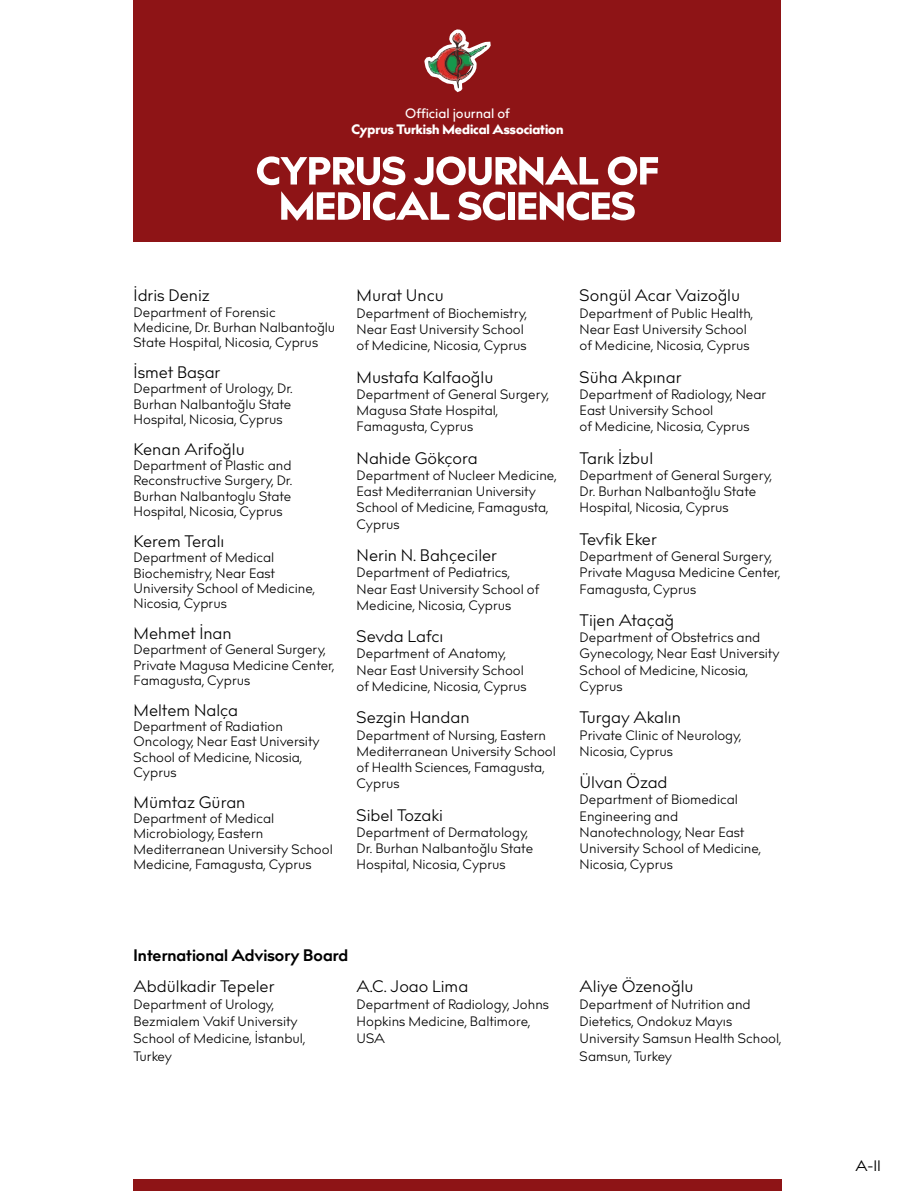
<style>
.page{position:relative;width:915px;height:1191px;background:#fff}
.page>*{position:absolute;margin:0;border:0;box-sizing:border-box;transform-origin:0 0}
.t1{font:16.5px "billcorporatenarrow";color:#000}
.t2{font:700 16.5px "billcorporatenarrow";color:#000}
.t3{font:15px "billcorporatenarrow";color:#000}
.t4{font:13.5px/16.2px "billcorporatenarrow";color:#000}
.t5{font:13.5px "billcorporatenarrow super";color:#fff}
.t6{font:500 13.5px "billcorporatenarrow";color:#fff}
</style>
<div class="page">
<div style="left:133px;top:1179px;width:648px;height:12px;background:#8e1416"></div>
<div style="left:133px;top:0;width:648px;height:241px;background:#8e1416"></div>
<svg style="left:257px;top:30px;width:400px;height:212px"></svg>
<p class="t6" style="left:405px;top:103px;width:106px">Official journal of</p>
<p class="t5" style="left:351px;top:119px;width:213px">Cyprus Turkish Medical Association</p>
<p class="t1" style="left:133px;top:284px;width:78px">İdris Deniz</p>
<p class="t4" style="left:133px;top:305px;width:203px;line-height:15.3px">Department of Forensic<br>Medicine, Dr. Burhan Nalbantoğlu<br>State Hospital, Nicosia, Cyprus</p>
<p class="t1" style="left:133px;top:360px;width:88px">İsmet Başar</p>
<p class="t4" style="left:133px;top:381px;width:161px;line-height:15.3px;text-align:justify">Department of Urology, Dr.<br>Burhan Nalbantoğlu State Hospital, Nicosia, Cyprus</p>
<p class="t1" style="left:133px;top:437px;width:113px">Kenan Arifoğlu</p>
<p class="t4" style="left:133px;top:458px;width:160px;line-height:15.3px;text-align:justify">Department of Plastic and Reconstructive Surgery, Dr.<br>Burhan Nalbantoglu State Hospital, Nicosia, Cyprus</p>
<p class="t1" style="left:133px;top:529px;width:92px">Kerem Teralı</p>
<p class="t4" style="left:133px;top:550px;width:183px;line-height:15.3px">Department of Medical<br>Biochemistry, Near East<br>University School of Medicine,<br>Nicosia, Cyprus</p>
<p class="t1" style="left:133px;top:621px;width:100px">Mehmet İnan</p>
<p class="t4" style="left:133px;top:642px;width:202px;line-height:15.3px">Department of General Surgery,<br>Private Magusa Medicine Center,<br>Famagusta, Cyprus</p>
<p class="t1" style="left:133px;top:698px;width:106px">Meltem Nalça</p>
<p class="t4" style="left:133px;top:719px;width:187px;line-height:15.3px">Department of Radiation<br>Oncology, Near East University<br>School of Medicine, Nicosia,<br>Cyprus</p>
<p class="t1" style="left:133px;top:790px;width:113px">Mümtaz Güran</p>
<p class="t4" style="left:133px;top:811px;width:201px;line-height:15.5px">Department of Medical<br>Microbiology, Eastern<br>Mediterranean University School<br>Medicine, Famagusta, Cyprus</p>
<p class="t1" style="left:356px;top:284px;width:89px">Murat Uncu</p>
<p class="t4" style="left:356px;top:305px;width:172px">Department of Biochemistry,<br>Near East University School of Medicine, Nicosia, Cyprus</p>
<p class="t1" style="left:356px;top:365px;width:138px">Mustafa Kalfaoğlu</p>
<p class="t4" style="left:356px;top:386px;width:194px">Department of General Surgery,<br>Magusa State Hospital,<br>Famagusta, Cyprus</p>
<p class="t1" style="left:356px;top:446px;width:122px">Nahide Gökçora</p>
<p class="t4" style="left:356px;top:467px;width:201px">Department of Nucleer Medicine,<br>East Mediterranian University<br>School of Medicine, Famagusta,<br>Cyprus</p>
<p class="t1" style="left:356px;top:543px;width:142px">Nerin N. Bahçeciler</p>
<p class="t4" style="left:356px;top:565px;width:184px">Department of Pediatrics,<br>Near East University School of<br>Medicine, Nicosia, Cyprus</p>
<p class="t1" style="left:356px;top:624px;width:88px">Sevda Lafcı</p>
<p class="t4" style="left:356px;top:646px;width:171px">Department of Anatomy,<br>Near East University School of Medicine, Nicosia, Cyprus</p>
<p class="t1" style="left:356px;top:706px;width:114px">Sezgin Handan</p>
<p class="t4" style="left:356px;top:727px;width:201px">Department of Nursing, Eastern<br>Mediterranean University School of Health Sciences, Famagusta,<br>Cyprus</p>
<p class="t1" style="left:356px;top:803px;width:88px">Sibel Tozaki</p>
<p class="t4" style="left:356px;top:824px;width:178px">Department of Dermatology,<br>Dr. Burhan Nalbantoğlu State<br>Hospital, Nicosia, Cyprus</p>
<p class="t1" style="left:579px;top:284px;width:162px">Songül Acar Vaizoğlu</p>
<p class="t4" style="left:579px;top:305px;width:175px">Department of Public Health,<br>Near East University School of Medicine, Nicosia, Cyprus</p>
<p class="t1" style="left:579px;top:365px;width:103px">Süha Akpınar</p>
<p class="t4" style="left:579px;top:386px;width:188px">Department of Radiology, Near<br>East University School<br>of Medicine, Nicosia, Cyprus</p>
<p class="t1" style="left:579px;top:446px;width:75px">Tarık İzbul</p>
<p class="t4" style="left:579px;top:467px;width:194px">Department of General Surgery,<br>Dr. Burhan Nalbantoğlu State<br>Hospital, Nicosia, Cyprus</p>
<p class="t1" style="left:579px;top:527px;width:79px">Tevfik Eker</p>
<p class="t4" style="left:579px;top:549px;width:202px">Department of General Surgery,<br>Private Magusa Medicine Center,<br>Famagusta, Cyprus</p>
<p class="t1" style="left:579px;top:608px;width:96px">Tijen Ataçağ</p>
<p class="t4" style="left:579px;top:630px;width:201px">Department of Obstetrics and<br>Gynecology, Near East University<br>School of Medicine, Nicosia,<br>Cyprus</p>
<p class="t1" style="left:579px;top:706px;width:103px">Turgay Akalın</p>
<p class="t4" style="left:579px;top:727px;width:163px">Private Clinic of Neurology,<br>Nicosia, Cyprus</p>
<p class="t1" style="left:579px;top:770px;width:89px">Ülvan Özad</p>
<p class="t4" style="left:579px;top:792px;width:183px">Department of Biomedical<br>Engineering and<br>Nanotechnology, Near East<br>University School of Medicine,<br>Nicosia, Cyprus</p>
<p class="t2" style="left:133px;top:943px;width:216px">International Advisory Board</p>
<p class="t1" style="left:133px;top:974px;width:142px">Abdülkadir Tepeler</p>
<p class="t4" style="left:133px;top:996px;width:173px;line-height:17.2px">Department of Urology,<br>Bezmialem Vakif University<br>School of Medicine, İstanbul,<br>Turkey</p>
<p class="t1" style="left:356px;top:974px;width:113px">A.C. Joao Lima</p>
<p class="t4" style="left:356px;top:996px;width:194px;line-height:17.2px">Department of Radiology, Johns<br>Hopkins Medicine, Baltimore,<br>USA</p>
<p class="t1" style="left:579px;top:974px;width:115px">Aliye Özenoğlu</p>
<p class="t4" style="left:579px;top:996px;width:203px;line-height:17.2px">Department of Nutrition and<br>Dietetics, Ondokuz Mayıs<br>University Samsun Health School,<br>Samsun, Turkey</p>
<p class="t3" style="left:855px;top:1155px;width:27px">A-II</p>
</div>
